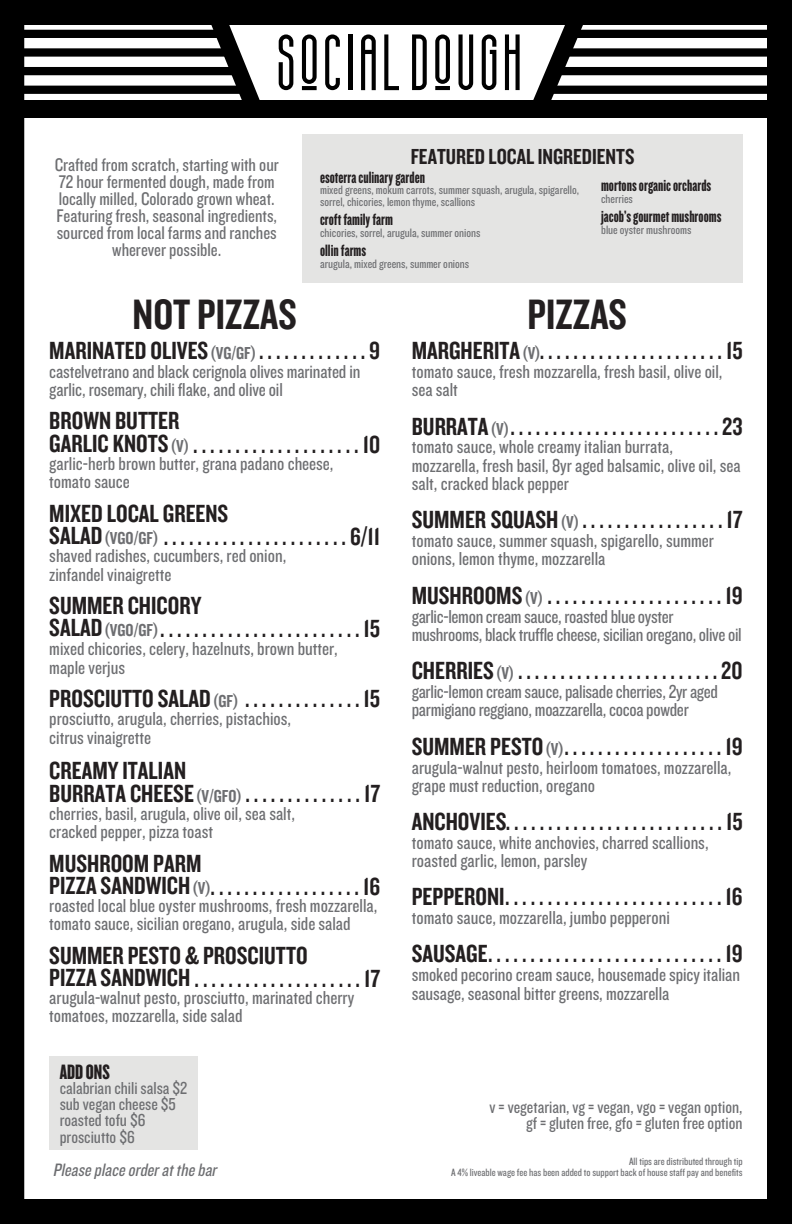
<style>
.page{position:relative;width:792px;height:1224px;background:#fff}
.page>*{position:absolute;margin:0;border:0;box-sizing:border-box;transform-origin:0 0}
.t1{font:44.1px "Knockout HTF49 Liteweight";color:#231f20}
.t2{font:25.7px/23px "Knockout HTF49 Liteweight";color:#231f20}
.t3{font:22.6px "Knockout HTF49 Liteweight";color:#231f20}
.t4{font:21.6px "Knockout HTF68 Full Featherwt";color:#231f20}
.t5{font:19.5px/18.3px "Knockout HTF29 Junior Liteweight";color:#6d6e71}
.t6{font:19px/17px "Knockout HTF29 Junior Liteweight";color:#6d6e71;text-align:center}
.t7{font:italic 18.7px "Knockout HTF29 Junior Liteweight";color:#6d6e71}
.t8{font:18px/16px "Knockout HTF29 Junior Liteweight";color:#6d6e71;text-align:right}
.t9{font:17.1px "Knockout HTF68 Full Featherwt";color:#231f20}
.t10{font:12.6px/11.8px "Knockout HTF29 Junior Liteweight";color:#6d6e71}
.t11{font:11px/11px "Knockout HTF29 Junior Liteweight";color:#6d6e71;text-align:right}
.s1{font-size:18px;color:#6d6e71}
</style>
<div class="page">
<div style="left:49px;top:1057px;width:149px;height:93px;background:#e4e4e3"></div>
<div style="left:302px;top:134px;width:441px;height:149px;background:#e4e4e3"></div>
<div style="left:10px;top:100px;width:779px;height:17px;background:#000"></div>
<svg style="left:24px;top:24px;width:744px;height:76px"></svg>
<div style="left:0;top:1200px;width:787px;height:24px;background:#000"></div>
<div style="left:768px;top:0;width:24px;height:1224px;background:#000"></div>
<div style="left:0;top:0;width:787px;height:24px;background:#000"></div>
<div style="left:0;top:0;width:24px;height:1215px;background:#000"></div>
<p class="t6" style="left:55px;top:157px;width:226px">Crafted from scratch, starting with our 72 hour fermented dough, made from locally milled, Colorado grown wheat.<br>Featuring fresh, seasonal ingredients, sourced from local farms and ranches wherever possible.</p>
<p class="t3" style="left:411px;top:145px;width:225px">FEATURED LOCAL INGREDIENTS</p>
<p class="t9" style="left:320px;top:168px;width:106px">esoterra culinary garden</p>
<p class="t10" style="left:320px;top:185px;width:261px">mixed greens, mokum carrots, summer squash, arugula, spigarello, sorrel, chicories, lemon thyme, scallions</p>
<p class="t9" style="left:320px;top:211px;width:74px">croft family farm</p>
<p class="t10" style="left:320px;top:227px;width:162px">chicories, sorrel, arugula, summer onions</p>
<p class="t9" style="left:320px;top:241px;width:48px">ollin farms</p>
<p class="t10" style="left:320px;top:258px;width:151px">arugula, mixed greens, summer onions</p>
<p class="t9" style="left:601px;top:177px;width:112px">mortons organic orchards</p>
<p class="t10" style="left:601px;top:193px;width:33px">cherries</p>
<p class="t9" style="left:601px;top:207px;width:122px">jacob’s gourmet mushrooms</p>
<p class="t10" style="left:601px;top:224px;width:92px">blue oyster mushrooms</p>
<h1 class="t1" style="left:133px;top:292px;width:166px">NOT PIZZAS</h1>
<h2 class="t2" style="left:49px;top:340px;width:332px">MARINATED OLIVES<span class="s1">(VG/GF)</span> . . . . . . . . . . . . . 9</h2>
<p class="t5" style="left:49px;top:363px;width:313px">castelvetrano and black cerignola olives marinated in garlic, rosemary, chili flake, and olive oil</p>
<h2 class="t2" style="left:49px;top:410px;width:332px">BROWN BUTTER<br>GARLIC KNOTS<span class="s1">(V)</span> . . . . . . . . . . . . . . . . . . . . 10</h2>
<p class="t5" style="left:49px;top:455px;width:286px">garlic-herb brown butter, grana padano cheese, tomato sauce</p>
<h2 class="t2" style="left:49px;top:502px;width:332px">MIXED LOCAL GREENS<br>SALAD<span class="s1">(VGO/GF)</span> . . . . . . . . . . . . . . . . . . . . . . 6/11</h2>
<p class="t5" style="left:49px;top:547px;width:239px">shaved radishes, cucumbers, red onion, zinfandel vinaigrette</p>
<h2 class="t2" style="left:49px;top:595px;width:332px;line-height:22.6px">SUMMER CHICORY<br>SALAD<span class="s1">(VGO/GF)</span>. . . . . . . . . . . . . . . . . . . . . . . . 15</h2>
<p class="t5" style="left:49px;top:640px;width:290px">mixed chicories, celery, hazelnuts, brown butter, maple verjus</p>
<h2 class="t2" style="left:49px;top:687px;width:332px">PROSCIUTTO SALAD<span class="s1">(GF)</span> . . . . . . . . . . . . . . 15</h2>
<p class="t5" style="left:49px;top:710px;width:243px">prosciutto, arugula, cherries, pistachios, citrus vinaigrette</p>
<h2 class="t2" style="left:49px;top:760px;width:332px">CREAMY ITALIAN<br>BURRATA CHEESE<span class="s1">(V/GFO)</span> . . . . . . . . . . . . . . 17</h2>
<p class="t5" style="left:49px;top:805px;width:247px">cherries, basil, arugula, olive oil, sea salt, cracked pepper, pizza toast</p>
<h2 class="t2" style="left:49px;top:852px;width:332px">MUSHROOM PARM<br>PIZZA SANDWICH<span class="s1">(V)</span>. . . . . . . . . . . . . . . . . . 16</h2>
<p class="t5" style="left:49px;top:897px;width:330px">roasted local blue oyster mushrooms, fresh mozzarella, tomato sauce, sicilian oregano, arugula, side salad</p>
<h2 class="t2" style="left:49px;top:944px;width:332px">SUMMER PESTO &amp; PROSCIUTTO<br>PIZZA SANDWICH . . . . . . . . . . . . . . . . . . . . 17</h2>
<p class="t5" style="left:49px;top:989px;width:306px">arugula-walnut pesto, prosciutto, marinated cherry tomatoes, mozzarella, side salad</p>
<p class="t4" style="left:60px;top:1060px;width:52px">ADD ONS</p>
<p class="t8" style="left:60px;top:1081px;width:129px;text-align:left">calabrian chili salsa $2 sub vegan cheese $5 roasted tofu $6 prosciutto $6</p>
<h1 class="t1" style="left:527px;top:292px;width:101px">PIZZAS</h1>
<h2 class="t2" style="left:412px;top:340px;width:332px">MARGHERITA<span class="s1">(V)</span>. . . . . . . . . . . . . . . . . . . . . . 15</h2>
<p class="t5" style="left:412px;top:363px;width:312px">tomato sauce, fresh mozzarella, fresh basil, olive oil, sea salt</p>
<h2 class="t2" style="left:412px;top:415px;width:332px">BURRATA<span class="s1">(V)</span>. . . . . . . . . . . . . . . . . . . . . . . . . 23</h2>
<p class="t5" style="left:412px;top:438px;width:330px">tomato sauce, whole creamy italian burrata, mozzarella, fresh basil, 8yr aged balsamic, olive oil, sea salt, cracked black pepper</p>
<h2 class="t2" style="left:412px;top:509px;width:332px">SUMMER SQUASH<span class="s1">(V)</span> . . . . . . . . . . . . . . . . . 17</h2>
<p class="t5" style="left:412px;top:532px;width:304px">tomato sauce, summer squash, spigarello, summer onions, lemon thyme, mozzarella</p>
<h2 class="t2" style="left:412px;top:585px;width:332px">MUSHROOMS<span class="s1">(V)</span> . . . . . . . . . . . . . . . . . . . . . 19</h2>
<p class="t5" style="left:412px;top:608px;width:331px">garlic-lemon cream sauce, roasted blue oyster mushrooms, black truffle cheese, sicilian oregano, olive oil</p>
<h2 class="t2" style="left:412px;top:660px;width:332px">CHERRIES<span class="s1">(V)</span> . . . . . . . . . . . . . . . . . . . . . . . . 20</h2>
<p class="t5" style="left:412px;top:683px;width:308px">garlic-lemon cream sauce, palisade cherries, 2yr aged parmigiano reggiano, moazzarella, cocoa powder</p>
<h2 class="t2" style="left:412px;top:736px;width:332px">SUMMER PESTO<span class="s1">(V)</span>. . . . . . . . . . . . . . . . . . . 19</h2>
<p class="t5" style="left:412px;top:759px;width:321px">arugula-walnut pesto, heirloom tomatoes, mozzarella, grape must reduction, oregano</p>
<h2 class="t2" style="left:412px;top:811px;width:332px">ANCHOVIES. . . . . . . . . . . . . . . . . . . . . . . . . . 15</h2>
<p class="t5" style="left:412px;top:834px;width:298px">tomato sauce, white anchovies, charred scallions, roasted garlic, lemon, parsley</p>
<h2 class="t2" style="left:412px;top:886px;width:332px">PEPPERONI. . . . . . . . . . . . . . . . . . . . . . . . . . 16</h2>
<p class="t5" style="left:412px;top:909px;width:260px">tomato sauce, mozzarella, jumbo pepperoni</p>
<h2 class="t2" style="left:412px;top:943px;width:332px">SAUSAGE . . . . . . . . . . . . . . . . . . . . . . . . . . . . 19</h2>
<p class="t5" style="left:412px;top:966px;width:330px">smoked pecorino cream sauce, housemade spicy italian sausage, seasonal bitter greens, mozzarella</p>
<p class="t8" style="left:490px;top:1100px;width:255px">v = vegetarian, vg = vegan, vgo = vegan option, gf = gluten free, gfo = gluten free option</p>
<p class="t7" style="left:53px;top:1160px;width:169px">Pleaseplaceorderatthebar</p>
<p class="t11" style="left:451px;top:1156px;width:293px">All tips are distributed through tip<br>A 4% liveable wage fee has been added to support back of house staff pay and benefits</p>
</div>
